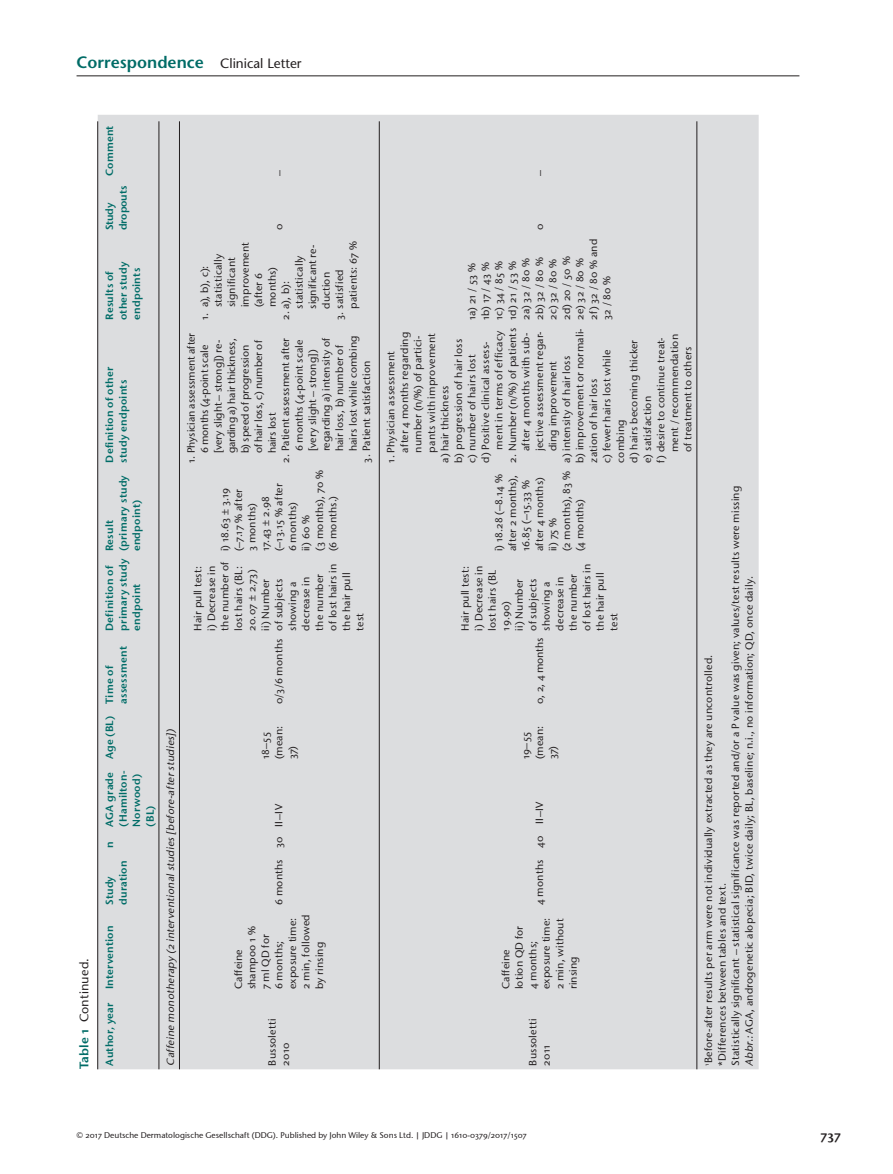
<style>
.page{position:relative;width:893px;height:1174px;background:#fff}
.page>*{position:absolute;margin:0;border:0;box-sizing:border-box;transform-origin:0 0}
.t1{font:600 16.5px "Stone Sans";color:#006c67}
.t2{font:13.2px "Stone Sans Sem OSITCTT Semi";color:#231f20}
.t3{font:12.45px "Stone Sans OSITCTT Medium";letter-spacing:.01em;color:#231f20}
.t4{font:10.5px/13.5px "Stone Sans OSITCTT Medium";letter-spacing:.015em;color:#231f20}
.t5{font:10.5px/13.5px "Stone Sans Sem OSITCTT Semi";letter-spacing:.015em;color:#006c67}
.t6{font:10.5px/13.5px "Stone Sans OSITCTT Medium";letter-spacing:-.005em;color:#231f20}
.t7{font:italic 10.5px "Stone Sans OSITCTT Medium";color:#231f20}
.t8{font:10.5px/13.5px "Stone Sans Sem OSITCTT Semi";letter-spacing:-.015em;color:#006c67}
.t9{font:8.25px "Stone Sans OSITCTT Medium";color:#231f20}
.s1{font-weight:400;font-size:13.5px;color:#231f20}
.s2{font-family:"Stone Sans Sem OSITCTT Semi";color:#006c67}
.s3{font-style:italic}
</style>
<div class="page">
<hr style="left:77px;top:76px;width:722px;height:1px;background:#231f20">
<div style="left:98px;top:115px;width:661px;height:954px;background:#dcdddf"></div>
<hr style="left:179px;top:121px;width:1px;height:948px;background:#231f20">
<hr style="left:379px;top:121px;width:1px;height:948px;background:#231f20">
<hr style="left:696px;top:121px;width:1px;height:948px;background:#231f20">
<hr style="left:97px;top:121px;width:1px;height:948px;background:#231f20">
<hr style="left:159px;top:121px;width:1px;height:948px;background:#231f20">
<h1 class="t1" style="left:77px;top:55px;width:227px">Correspondence <span class="s1">Clinical Letter</span></h1>
<p class="t3" style="left:77px;top:1069px;width:112px;rotate:-90deg"><span class="s2">Table 1</span> Continued.</p>
<p class="t5" style="left:103px;top:176px;width:52px;rotate:-90deg">Comment</p>
<p class="t8" style="left:103px;top:230px;width:46px;rotate:-90deg">Study dropouts</p>
<p class="t5" style="left:103px;top:320px;width:60px;rotate:-90deg">Results of other study endpoints</p>
<p class="t5" style="left:103px;top:462px;width:97px;rotate:-90deg">Definition of other study endpoints</p>
<p class="t5" style="left:103px;top:551px;width:78px;rotate:-90deg">Result (primary study endpoint)</p>
<p class="t5" style="left:103px;top:630px;width:73px;rotate:-90deg">Definition of primary study endpoint</p>
<p class="t5" style="left:103px;top:704px;width:59px;text-indent:-55px;rotate:-90deg">Age (BL) Time of assessment</p>
<p class="t5" style="left:103px;top:826px;width:57px;rotate:-90deg">AGA grade (Hamilton-<br>Norwood) (BL)</p>
<p class="t5" style="left:103px;top:848px;width:8px;rotate:-90deg">n</p>
<p class="t5" style="left:103px;top:905px;width:46px;rotate:-90deg">Study duration</p>
<p class="t5" style="left:103px;top:989px;width:66px;rotate:-90deg">Intervention</p>
<p class="t5" style="left:103px;top:1065px;width:64px;rotate:-90deg">Author, year</p>
<p class="t4" style="left:272px;top:176px;width:7px;rotate:-90deg">–</p>
<p class="t7" style="left:164px;top:1065px;width:340px;rotate:-90deg">Caffeine monotherapy (2 interventionalstudies [before-afterstudies])</p>
<p class="t4" style="left:272px;top:230px;width:8px;rotate:-90deg">0</p>
<p class="t4" style="left:198px;top:307px;width:67px;text-indent:-13px;rotate:-90deg">1. a), b), c): statistically significant improvement (after 6 months)</p>
<p class="t4" style="left:279px;top:309px;width:65px;text-indent:-11px;rotate:-90deg">2. a), b): statistically significant re&shy;duction</p>
<p class="t4" style="left:333px;top:309px;width:69px;text-indent:-11px;rotate:-90deg">3. satisfied patients: 67 %</p>
<p class="t6" style="left:184px;top:453px;width:122px;text-indent:-9px;rotate:-90deg">1. Physician assessment after<br>6 months (4-point scale [very slight – strong]) re&shy;garding a) hair thickness, b) speed of progression<br>of hair loss, c) number of hairs lost</p>
<p class="t4" style="left:279px;top:451px;width:117px;text-indent:-11px;rotate:-90deg">2. Patient assessment after<br>6 months (4-point scale [very slight – strong]) regarding a) intensity of hair loss, b) number of hairs lost while combing</p>
<p class="t4" style="left:360px;top:462px;width:104px;rotate:-90deg">3. Patient satisfaction</p>
<p class="t4" style="left:218px;top:551px;width:83px;rotate:-90deg">i) 18.63 ± 3.19 (–7.17 % after<br>3 months)<br>17.43 ± 2.98 (–13.15 % after<br>6 months)<br>ii) 60 %<br>(3 months), 70 % (6 months.)</p>
<p class="t4" style="left:191px;top:630px;width:71px;rotate:-90deg">Hair pull test: i) Decrease in the number of lost hairs (BL:<br>20.07 ± 2.73) ii) Number<br>of subjects showing a decrease in the number<br>of lost hairs in the hair pull test</p>
<p class="t4" style="left:272px;top:704px;width:67px;rotate:-90deg">0/3/6 months</p>
<p class="t4" style="left:259px;top:759px;width:35px;rotate:-90deg">18–55 (mean:<br>37)</p>
<p class="t4" style="left:272px;top:905px;width:102px;rotate:-90deg">6 months 30 II–IV</p>
<p class="t4" style="left:232px;top:989px;width:77px;rotate:-90deg">Caffeine shampoo 1 %<br>7 ml QD for<br>6 months; exposure time:<br>2 min, followed by rinsing</p>
<p class="t4" style="left:265px;top:1065px;width:48px;rotate:-90deg">Bussoletti<br>2010</p>
<p class="t4" style="left:533px;top:176px;width:7px;rotate:-90deg">–</p>
<p class="t4" style="left:533px;top:230px;width:8px;rotate:-90deg">0</p>
<p class="t4" style="left:465px;top:320px;width:83px;rotate:-90deg">1a) 21 / 53 %<br>1b) 17 / 43 %<br>1c) 34 / 85 %<br>1d) 21 / 53 %<br>2a) 32 / 80 %<br>2b) 32 / 80 %<br>2c) 32 / 80 %<br>2d) 20 / 50 %<br>2e) 32 / 80 %<br>2f) 32 / 80 % and<br>32 / 80 %</p>
<p class="t4" style="left:479px;top:462px;width:123px;rotate:-90deg">d) Positive clinical assess-</p>
<p class="t4" style="left:492px;top:449px;width:121px;rotate:-90deg">ment in terms of efficacy</p>
<p class="t4" style="left:506px;top:462px;width:136px;rotate:-90deg">2. Number (n/%) of patients</p>
<p class="t4" style="left:519px;top:451px;width:120px;rotate:-90deg">after 4 months with sub-</p>
<p class="t4" style="left:533px;top:451px;width:121px;rotate:-90deg">jective assessment regar-</p>
<p class="t4" style="left:573px;top:462px;width:136px;rotate:-90deg">b) improvement or normali-</p>
<p class="t4" style="left:398px;top:452px;width:122px;rotate:-90deg">after 4 months regarding</p>
<p class="t4" style="left:411px;top:452px;width:119px;rotate:-90deg">number (n/%) of partici-</p>
<p class="t4" style="left:425px;top:452px;width:121px;rotate:-90deg">pants with improvement</p>
<p class="t4" style="left:654px;top:462px;width:127px;rotate:-90deg">f) desire to continue treat-</p>
<p class="t4" style="left:668px;top:452px;width:120px;rotate:-90deg">ment / recommendation</p>
<p class="t4" style="left:452px;top:462px;width:125px;rotate:-90deg">b) progression of hair loss</p>
<p class="t4" style="left:627px;top:462px;width:124px;rotate:-90deg">d) hairs becoming thicker</p>
<p class="t4" style="left:681px;top:452px;width:107px;rotate:-90deg">of treatment to others</p>
<p class="t4" style="left:600px;top:462px;width:114px;rotate:-90deg">c) fewer hairs lost while</p>
<p class="t4" style="left:384px;top:462px;width:113px;rotate:-90deg">1. Physician assessment</p>
<p class="t4" style="left:465px;top:462px;width:109px;rotate:-90deg">c) number of hairs lost</p>
<p class="t4" style="left:546px;top:451px;width:92px;rotate:-90deg">ding improvement</p>
<p class="t4" style="left:560px;top:462px;width:108px;rotate:-90deg">a) intensity of hair loss</p>
<p class="t4" style="left:587px;top:462px;width:85px;rotate:-90deg">zation of hair loss</p>
<p class="t4" style="left:438px;top:462px;width:79px;rotate:-90deg">a) hair thickness</p>
<p class="t4" style="left:641px;top:462px;width:68px;rotate:-90deg">e) satisfaction</p>
<p class="t4" style="left:614px;top:462px;width:45px;rotate:-90deg">combing</p>
<p class="t4" style="left:492px;top:551px;width:82px;rotate:-90deg">i) 18.28 (–8.14 % after 2 months),<br>16.85 (–15.33 % after 4 months) ii) 75 %<br>(2 months), 83 % (4 months)</p>
<p class="t4" style="left:458px;top:630px;width:68px;rotate:-90deg">Hair pull test: i) Decrease in lost hairs (BL<br>19.90)<br>ii) Number<br>of subjects showing a decrease in the number of lost hairs in the hair pull test</p>
<p class="t4" style="left:533px;top:704px;width:68px;rotate:-90deg">0, 2, 4 months</p>
<p class="t4" style="left:519px;top:759px;width:35px;rotate:-90deg">19–55 (mean:<br>37)</p>
<p class="t4" style="left:533px;top:905px;width:105px;rotate:-90deg">4 months 40 II–IV</p>
<p class="t4" style="left:499px;top:989px;width:73px;rotate:-90deg">Caffeine<br>lotion QD for<br>4 months; exposure time:<br>2 min, without rinsing</p>
<p class="t4" style="left:526px;top:1065px;width:48px;rotate:-90deg">Bussoletti<br>2011</p>
<p class="t4" style="left:702px;top:1065px;width:581px;rotate:-90deg"><sup>1</sup>Before-after results per arm were not individually extracted as they are uncontrolled.<br>*Differences between tables and text.<br>Statistically significant – statistical significance was reported and/or a P value was given; values/test results were missing <span class="s3">Abbr.:</span>AGA, androgenetic alopecia; BID, twice daily; BL, baseline; n.i., no information; QD, once daily.</p>
<p class="t9" style="left:77px;top:1130px;width:452px">© 2017 Deutsche Dermatologische Gesellschaft (DDG). Published by John Wiley &amp; Sons Ltd. | JDDG | 1610-0379/2017/1507</p>
<p class="t2" style="left:821px;top:1126px;width:22px">737</p>
</div>
